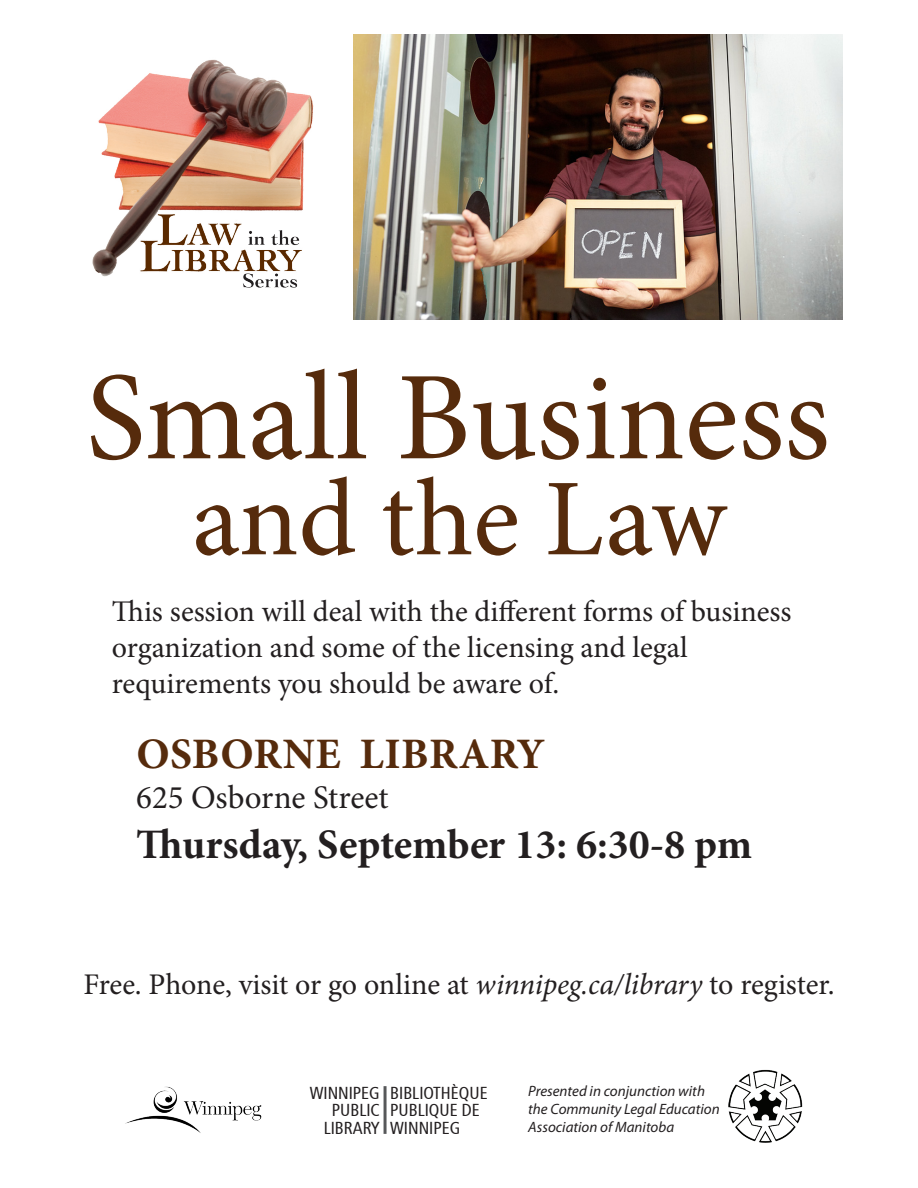
<style>
.page{position:relative;width:918px;height:1188px;background:#fff}
.page>*{position:absolute;margin:0;border:0;box-sizing:border-box;transform-origin:0 0}
.t1{font:126px "Minion Pro";letter-spacing:-.005em;color:#562b0c}
.t2{font:109.5px "Minion Pro";letter-spacing:-.005em;color:#562b0c}
.branch{font:700 43.5px "Minion Pro";letter-spacing:.01em;color:#562b0c}
.t3{font:700 42px "Minion Pro";color:#231f20}
.t4{font:33px "Minion Pro";color:#231f20}
.program{font:30px/36px "Minion Pro";letter-spacing:-.005em;color:#231f20}
.t5{font:condensed 17.25px "Frutiger";color:#231f20}
.t6{font:italic 15px/18px "Myriad Pro";color:#231f20}
.s1{font-style:italic}
</style>
<div class="page">
<img style="left:92px;top:59px;width:222px;height:229px">
<img style="left:353px;top:35px;width:490px;height:284px">
<img style="left:729px;top:1069px;width:74px;height:74px">
<hr style="left:384px;top:1086px;width:3px;height:48px;background:#57585a">
<img style="left:125px;top:1086px;width:137px;height:47px">
<p class="t1" style="left:86px;top:334px;width:746px">Small Business</p>
<p class="t2" style="left:192px;top:446px;width:536px">and the Law</p>
<p class="program" style="left:112px;top:594px;width:681px">This session will deal with the different forms of business organization and some of the licensing and legal requirements you should be aware of.</p>
<p class="branch" style="left:136px;top:723px;width:410px">OSBORNE LIBRARY</p>
<p class="t4" style="left:136px;top:775px;width:254px">625 Osborne Street</p>
<p class="t3" style="left:136px;top:815px;width:618px">Thursday, September 13: 6:30-8 pm</p>
<p class="program" style="left:83px;top:967px;width:753px">Free. Phone, visit or go online at <span class="s1">winnipeg.ca/library</span> to register.</p>
<p class="t5" style="left:310px;top:1086px;width:72px">WINNIPEG</p>
<p class="t5" style="left:332px;top:1103px;width:49px">PUBLIC</p>
<p class="t5" style="left:324px;top:1120px;width:58px">LIBRARY</p>
<p class="t5" style="left:390px;top:1086px;width:99px">BIBLIOTHÈQUE</p>
<p class="t5" style="left:390px;top:1103px;width:91px">PUBLIQUE DE</p>
<p class="t5" style="left:390px;top:1120px;width:72px">WINNIPEG</p>
<p class="t6" style="left:528px;top:1082px;width:193px">Presented in conjunction with the Community Legal Education<br>Association of Manitoba</p>
</div>
